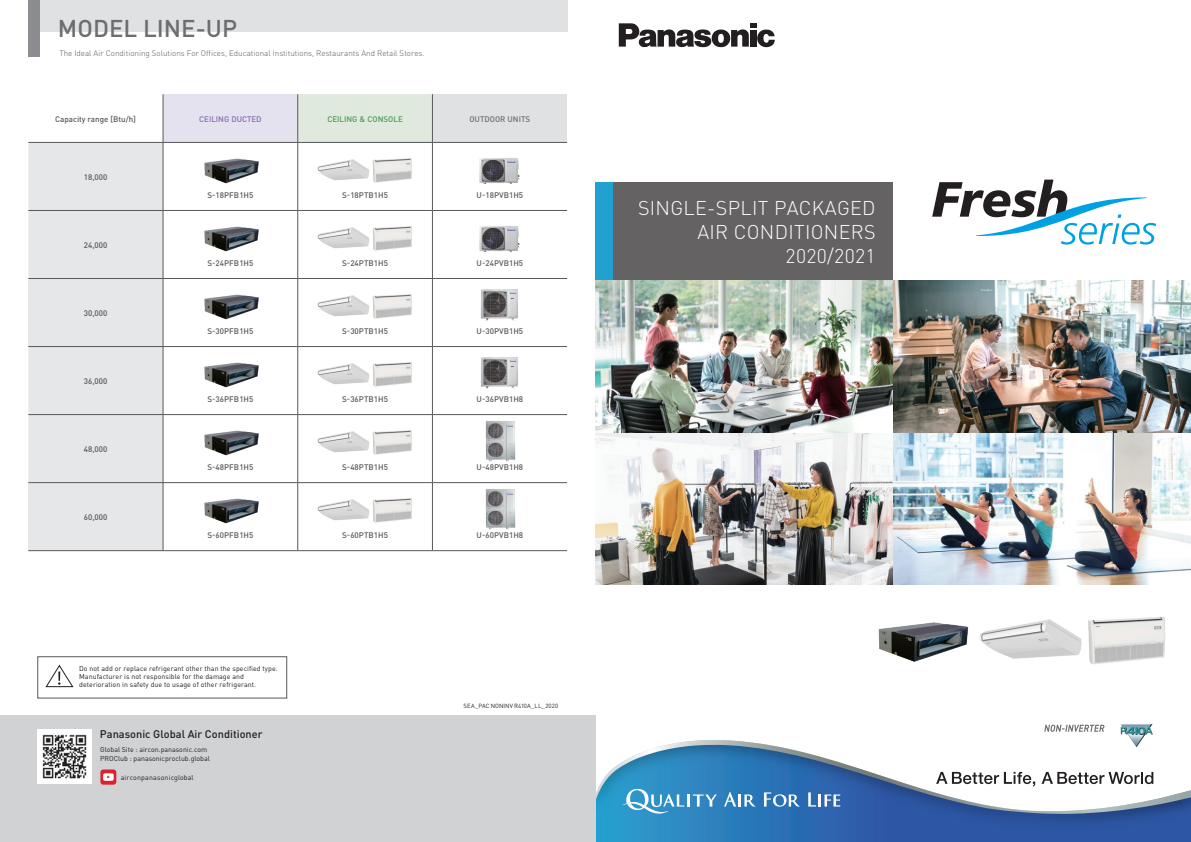
<style>
.page{position:relative;width:1191px;height:842px;background:#fff}
.page>*{position:absolute;margin:0;border:0;box-sizing:border-box;transform-origin:0 0}
.t1{font:500 24px "DINOT";color:#6c6d70}
.t2{font:300 19.7px/23.6px "DINOT";letter-spacing:.015em;color:#fff;text-align:right}
.t3{font:500 11px "DINOT";color:#231f20}
.t4{font:500 8px "DINOT";letter-spacing:.005em;color:#57585a}
.t5{font:300 8px "DINOT";color:#57585a}
.t6{font:500 8px "DINOT";color:#4b9b53}
.t7{font:500 8px "DINOT";color:#826baf}
.t8{font:500 8px "DINOT";color:#6c6d70}
.t9{font:7px/8px "DINOT";letter-spacing:.01em;color:#231f20}
.t10{font:6px "DINOT";letter-spacing:.01em;color:#231f20}
</style>
<div class="page">
<div style="left:163px;top:94px;width:135px;height:48px;background:#e5e2f0"></div>
<div style="left:298px;top:94px;width:134px;height:48px;background:#e0e9dd"></div>
<div style="left:432px;top:94px;width:135px;height:48px;background:#e0e1e3"></div>
<div style="left:28px;top:143px;width:135px;height:135px;background:#e6e7e9"></div>
<div style="left:28px;top:278px;width:135px;height:69px;background:#e6e7e9"></div>
<div style="left:28px;top:347px;width:135px;height:135px;background:#e6e7e9"></div>
<div style="left:28px;top:483px;width:135px;height:68px;background:#e6e7e9"></div>
<hr style="left:163px;top:94px;width:1px;height:48px;background:#57585a">
<hr style="left:297px;top:94px;width:1px;height:48px;background:#57585a">
<hr style="left:432px;top:94px;width:1px;height:48px;background:#57585a">
<hr style="left:28px;top:142px;width:135px;height:1px;background:#57585a">
<hr style="left:163px;top:142px;width:135px;height:1px;background:#57585a">
<hr style="left:163px;top:143px;width:1px;height:67px;background:#57585a">
<hr style="left:298px;top:142px;width:134px;height:1px;background:#57585a">
<hr style="left:297px;top:143px;width:1px;height:67px;background:#57585a">
<hr style="left:432px;top:142px;width:135px;height:1px;background:#57585a">
<hr style="left:432px;top:143px;width:1px;height:67px;background:#57585a">
<hr style="left:28px;top:210px;width:135px;height:1px;background:#57585a">
<hr style="left:163px;top:210px;width:135px;height:1px;background:#57585a">
<hr style="left:163px;top:211px;width:1px;height:67px;background:#57585a">
<hr style="left:298px;top:210px;width:134px;height:1px;background:#57585a">
<hr style="left:297px;top:211px;width:1px;height:67px;background:#57585a">
<hr style="left:432px;top:210px;width:135px;height:1px;background:#57585a">
<hr style="left:432px;top:211px;width:1px;height:67px;background:#57585a">
<hr style="left:28px;top:278px;width:135px;height:1px;background:#57585a">
<hr style="left:163px;top:278px;width:135px;height:1px;background:#57585a">
<hr style="left:163px;top:279px;width:1px;height:67px;background:#57585a">
<hr style="left:298px;top:278px;width:134px;height:1px;background:#57585a">
<hr style="left:297px;top:279px;width:1px;height:67px;background:#57585a">
<hr style="left:432px;top:278px;width:135px;height:1px;background:#57585a">
<hr style="left:432px;top:279px;width:1px;height:67px;background:#57585a">
<hr style="left:28px;top:346px;width:135px;height:1px;background:#57585a">
<hr style="left:163px;top:346px;width:135px;height:1px;background:#57585a">
<hr style="left:163px;top:347px;width:1px;height:67px;background:#57585a">
<hr style="left:298px;top:346px;width:134px;height:1px;background:#57585a">
<hr style="left:297px;top:347px;width:1px;height:67px;background:#57585a">
<hr style="left:432px;top:346px;width:135px;height:1px;background:#57585a">
<hr style="left:432px;top:347px;width:1px;height:67px;background:#57585a">
<hr style="left:28px;top:414px;width:135px;height:1px;background:#57585a">
<hr style="left:163px;top:414px;width:135px;height:1px;background:#57585a">
<hr style="left:163px;top:415px;width:1px;height:67px;background:#57585a">
<hr style="left:298px;top:414px;width:134px;height:1px;background:#57585a">
<hr style="left:297px;top:415px;width:1px;height:67px;background:#57585a">
<hr style="left:432px;top:414px;width:135px;height:1px;background:#57585a">
<hr style="left:432px;top:415px;width:1px;height:67px;background:#57585a">
<hr style="left:28px;top:482px;width:135px;height:1px;background:#57585a">
<hr style="left:163px;top:482px;width:135px;height:1px;background:#57585a">
<hr style="left:163px;top:483px;width:1px;height:67px;background:#57585a">
<hr style="left:298px;top:482px;width:134px;height:1px;background:#57585a">
<hr style="left:297px;top:483px;width:1px;height:67px;background:#57585a">
<hr style="left:432px;top:482px;width:135px;height:1px;background:#57585a">
<hr style="left:432px;top:483px;width:1px;height:67px;background:#57585a">
<hr style="left:28px;top:550px;width:135px;height:1px;background:#57585a">
<hr style="left:163px;top:550px;width:135px;height:1px;background:#57585a">
<hr style="left:298px;top:550px;width:134px;height:1px;background:#57585a">
<hr style="left:432px;top:550px;width:135px;height:1px;background:#57585a">
<div style="left:34px;top:0;width:533px;height:31px;background:#e0e1e3"></div>
<div style="left:28px;top:0;width:12px;height:57px;background:#8a8c8f"></div>
<img style="left:204px;top:158px;width:55px;height:25px">
<img style="left:204px;top:226px;width:55px;height:25px">
<img style="left:204px;top:294px;width:55px;height:25px">
<img style="left:204px;top:362px;width:55px;height:25px">
<img style="left:204px;top:430px;width:55px;height:25px">
<img style="left:204px;top:498px;width:55px;height:25px">
<div style="left:595px;top:182px;width:298px;height:98px;background:#656263"></div>
<div style="left:595px;top:182px;width:18px;height:98px;background:#20a1cf"></div>
<svg style="left:595px;top:839px;width:596px;height:3px"></svg>
<img style="left:595px;top:814px;width:596px;height:25px">
<svg style="left:595px;top:740px;width:596px;height:74px"></svg>
<svg style="left:808px;top:792px;width:32px;height:14px"></svg>
<svg style="left:724px;top:792px;width:32px;height:14px"></svg>
<svg style="left:764px;top:792px;width:36px;height:15px"></svg>
<svg style="left:622px;top:789px;width:94px;height:25px"></svg>
<svg style="left:936px;top:772px;width:99px;height:14px"></svg>
<svg style="left:1041px;top:772px;width:112px;height:12px"></svg>
<svg style="left:619px;top:23px;width:156px;height:24px"></svg>
<img style="left:595px;top:281px;width:596px;height:304px">
<img style="left:1120px;top:724px;width:33px;height:23px">
<svg style="left:1044px;top:725px;width:60px;height:7px"></svg>
<svg style="left:932px;top:180px;width:224px;height:65px"></svg>
<svg style="left:45px;top:665px;width:29px;height:22px"></svg>
<div style="left:37px;top:656px;width:250px;height:42px;border:1px solid #57585a"></div>
<div style="left:0;top:716px;width:595px;height:126px;background:#d1d2d4"></div>
<div style="left:100px;top:769px;width:16px;height:16px;background:#db2230;border-radius:3px"></div>
<svg style="left:103px;top:773px;width:11px;height:8px"></svg>
<img style="left:37px;top:730px;width:54px;height:53px">
<img style="left:479px;top:226px;width:41px;height:26px">
<img style="left:479px;top:158px;width:41px;height:26px">
<img style="left:481px;top:357px;width:37px;height:31px">
<img style="left:481px;top:289px;width:37px;height:31px">
<img style="left:485px;top:421px;width:30px;height:41px">
<img style="left:485px;top:489px;width:30px;height:41px">
<img style="left:878px;top:622px;width:90px;height:40px">
<img style="left:1088px;top:616px;width:77px;height:48px">
<img style="left:979px;top:619px;width:103px;height:40px">
<img style="left:372px;top:158px;width:40px;height:25px">
<img style="left:317px;top:159px;width:52px;height:21px">
<img style="left:372px;top:226px;width:40px;height:25px">
<img style="left:317px;top:227px;width:52px;height:21px">
<img style="left:372px;top:294px;width:40px;height:25px">
<img style="left:317px;top:295px;width:52px;height:21px">
<img style="left:372px;top:362px;width:40px;height:25px">
<img style="left:317px;top:363px;width:52px;height:21px">
<img style="left:372px;top:430px;width:40px;height:25px">
<img style="left:317px;top:432px;width:52px;height:20px">
<img style="left:372px;top:498px;width:40px;height:25px">
<img style="left:317px;top:500px;width:52px;height:20px">
<h1 class="t1" style="left:58px;top:12px;width:181px">MODEL LINE-UP</h1>
<p class="t5" style="left:59px;top:47px;width:367px">The Ideal Air Conditioning Solutions For Offices, Educational Institutions, Restaurants And Retail Stores.</p>
<p class="t4" style="left:55px;top:113px;width:82px">Capacity range [Btu/h]</p>
<p class="t7" style="left:199px;top:113px;width:64px">CEILING DUCTED</p>
<p class="t6" style="left:327px;top:113px;width:77px">CEILING &amp; CONSOLE</p>
<p class="t8" style="left:469px;top:113px;width:62px">OUTDOOR UNITS</p>
<p class="t4" style="left:84px;top:172px;width:25px">18,000</p>
<p class="t4" style="left:84px;top:240px;width:25px">24,000</p>
<p class="t4" style="left:84px;top:308px;width:25px">30,000</p>
<p class="t4" style="left:84px;top:376px;width:25px">36,000</p>
<p class="t4" style="left:84px;top:444px;width:25px">48,000</p>
<p class="t4" style="left:84px;top:512px;width:25px">60,000</p>
<p class="t4" style="left:207px;top:190px;width:48px">S-18PFB1H5</p>
<p class="t4" style="left:342px;top:190px;width:47px">S-18PTB1H5</p>
<p class="t4" style="left:476px;top:190px;width:48px">U-18PVB1H5</p>
<p class="t4" style="left:207px;top:258px;width:48px">S-24PFB1H5</p>
<p class="t4" style="left:342px;top:258px;width:47px">S-24PTB1H5</p>
<p class="t4" style="left:476px;top:258px;width:48px">U-24PVB1H5</p>
<p class="t4" style="left:207px;top:326px;width:48px">S-30PFB1H5</p>
<p class="t4" style="left:342px;top:326px;width:47px">S-30PTB1H5</p>
<p class="t4" style="left:476px;top:326px;width:48px">U-30PVB1H5</p>
<p class="t4" style="left:207px;top:394px;width:48px">S-36PFB1H5</p>
<p class="t4" style="left:342px;top:394px;width:47px">S-36PTB1H5</p>
<p class="t4" style="left:476px;top:394px;width:48px">U-36PVB1H8</p>
<p class="t4" style="left:207px;top:462px;width:48px">S-48PFB1H5</p>
<p class="t4" style="left:342px;top:462px;width:47px">S-48PTB1H5</p>
<p class="t4" style="left:476px;top:462px;width:48px">U-48PVB1H8</p>
<p class="t4" style="left:207px;top:530px;width:48px">S-60PFB1H5</p>
<p class="t4" style="left:342px;top:530px;width:47px">S-60PTB1H5</p>
<p class="t4" style="left:476px;top:530px;width:48px">U-60PVB1H8</p>
<p class="t9" style="left:79px;top:664px;width:200px">Do not add or replace refrigerant other than the specified type.<br>Manufacturer is not responsible for the damage and deterioration in safety due to usage of other refrigerant.</p>
<h3 class="t3" style="left:100px;top:727px;width:164px">Panasonic Global Air Conditioner</h3>
<p class="t9" style="left:100px;top:745px;width:111px;line-height:9px">Global Site : aircon.panasonic.com<br>PROClub : panasonicproclub.global</p>
<p class="t9" style="left:121px;top:774px;width:74px">airconpanasonicglobal</p>
<p class="t10" style="left:463px;top:701px;width:96px">SEA_PAC NONINV R410A_LL_2020</p>
<h2 class="t2" style="left:638px;top:196px;width:239px">SINGLE-SPLIT PACKAGED<br>AIR CONDITIONERS<br>2020/2021</h2>
</div>
